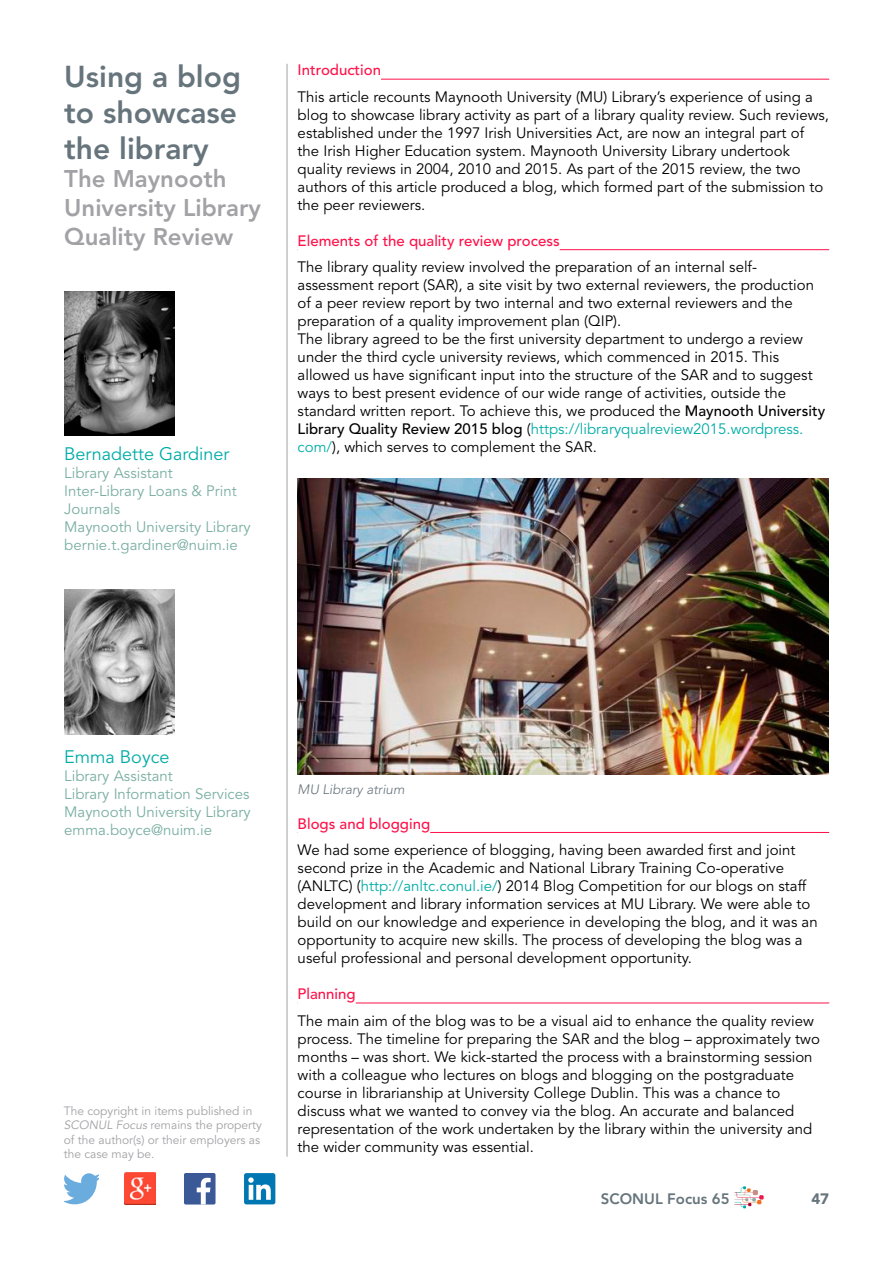
<style>
.page{position:relative;width:893px;height:1263px;background:#fff}
.page>*{position:absolute;margin:0;border:0;box-sizing:border-box;transform-origin:0 0}
.t1{font:800 30px/36px "Avenir";color:#66747c}
.t2{font:800 24px/28.8px "Avenir";color:#a2a2a6}
.t3{font:18px "Avenir";color:#00aca7}
.t4{font:15px/18px "Avenir";color:#000}
.t5{font:15px/18px "Avenir";color:#7aafa2}
.t6{font:500 15px "Avenir";color:#ff1149}
.t7{font:800 15px "Avenir";color:#66747c}
.t8{font:900 15px "Avenir";color:#66747c}
.t9{font:italic 300 13.5px "Avenir";color:#66747c}
.t10{font:12px/14.4px "Avenir";color:#a2a2a6}
.s1{font-weight:500}
.s2{color:#00aca7}
.s3{font-style:italic}
</style>
<div class="page">
<svg style="left:64px;top:1173px;width:35px;height:31px"></svg>
<img style="left:124px;top:1173px;width:32px;height:32px">
<div style="left:184px;top:1173px;width:32px;height:31px;background:#3b5897;border-radius:2px"></div>
<svg style="left:197px;top:1178px;width:14px;height:26px"></svg>
<div style="left:244px;top:1173px;width:31px;height:31px;background:#0076b3;border-radius:2px"></div>
<svg style="left:248px;top:1177px;width:23px;height:23px"></svg>
<hr style="left:287px;top:64px;width:1px;height:1093px;background:#a2a2a6">
<svg style="left:734px;top:1186px;width:30px;height:22px"></svg>
<hr style="left:298px;top:79px;width:531px;height:1px;background:#ff1149">
<div style="left:298px;top:67px;width:83px;height:16px;background:#fff"></div>
<hr style="left:298px;top:249px;width:531px;height:1px;background:#ff1149">
<div style="left:298px;top:237px;width:262px;height:17px;background:#fff"></div>
<hr style="left:298px;top:832px;width:531px;height:1px;background:#ff1149">
<div style="left:298px;top:820px;width:132px;height:16px;background:#fff"></div>
<hr style="left:298px;top:1002px;width:531px;height:1px;background:#ff1149">
<div style="left:298px;top:990px;width:58px;height:17px;background:#fff"></div>
<img style="left:64px;top:291px;width:111px;height:145px">
<img style="left:64px;top:589px;width:111px;height:145px">
<img style="left:298px;top:478px;width:531px;height:297px">
<h1 class="t1" style="left:64px;top:58px;width:178px">Using a blog to showcase the library</h1>
<h2 class="t2" style="left:64px;top:165px;width:198px">The Maynooth<br>University Library<br>Quality Review</h2>
<p class="t3" style="left:64px;top:444px;width:167px">Bernadette Gardiner</p>
<p class="t5" style="left:64px;top:465px;width:188px">Library Assistant<br>Inter-Library Loans &amp; Print<br>Journals<br>Maynooth University Library bernie.t.gardiner@nuim.ie</p>
<p class="t6" style="left:298px;top:61px;width:85px">Introduction</p>
<p class="t4" style="left:298px;top:88px;width:533px">This article recounts Maynooth University (MU) Library’s experience of using a blog to showcase library activity as part of a library quality review. Such reviews, established under the 1997 Irish Universities Act, are now an integral part of the Irish Higher Education system. Maynooth University Library undertook quality reviews in 2004, 2010 and 2015. As part of the 2015 review, the two authors of this article produced a blog, which formed part of the submission to the peer reviewers.</p>
<p class="t6" style="left:298px;top:232px;width:263px">Elements of the quality review process</p>
<p class="t4" style="left:298px;top:259px;width:529px">The library quality review involved the preparation of an internal self&shy;assessment report (SAR), a site visit by two external reviewers, the production of a peer review report by two internal and two external reviewers and the preparation of a quality improvement plan (QIP).<br>The library agreed to be the first university department to undergo a review under the third cycle university reviews, which commenced in 2015. This allowed us have significant input into the structure of the SAR and to suggest ways to best present evidence of our wide range of activities, outside the standard written report. To achieve this, we produced the <span class="s1">Maynooth University Library Quality Review 2015 blog</span> (<span class="s2">https://libraryqualreview2015.wordpress. com/</span>), which serves to complement the SAR.</p>
<p class="t3" style="left:64px;top:746px;width:107px">Emma Boyce</p>
<p class="t5" style="left:64px;top:767px;width:188px">Library Assistant<br>Library Information Services<br>Maynooth University Library emma.boyce@nuim.ie</p>
<p class="t10" style="left:64px;top:1104px;width:200px">The copyright in items published in<br><span class="s3">SCONUL Focus</span> remains the property of the author(s) or their employers as the case may be.</p>
<p class="t9" style="left:298px;top:782px;width:108px">MU Library atrium</p>
<p class="t6" style="left:298px;top:815px;width:134px">Blogs and blogging</p>
<p class="t4" style="left:298px;top:841px;width:522px">We had some experience of blogging, having been awarded first and joint second prize in the Academic and National Library Training Co-operative (ANLTC) (<span class="s2">http://anltc.conul.ie/</span>) 2014 Blog Competition for our blogs on staff development and library information services at MU Library. We were able to build on our knowledge and experience in developing the blog, and it was an opportunity to acquire new skills. The process of developing the blog was a useful professional and personal development opportunity.</p>
<p class="t6" style="left:298px;top:985px;width:60px">Planning</p>
<p class="t4" style="left:298px;top:1012px;width:524px">The main aim of the blog was to be a visual aid to enhance the quality review process. The timeline for preparing the SAR and the blog – approximately two months – was short. We kick-started the process with a brainstorming session with a colleague who lectures on blogs and blogging on the postgraduate course in librarianship at University College Dublin. This was a chance to discuss what we wanted to convey via the blog. An accurate and balanced representation of the work undertaken by the library within the university and the wider community was essential.</p>
<p class="t7" style="left:601px;top:1190px;width:130px">SCONUL Focus 65</p>
<p class="t8" style="left:811px;top:1190px;width:19px">47</p>
</div>
